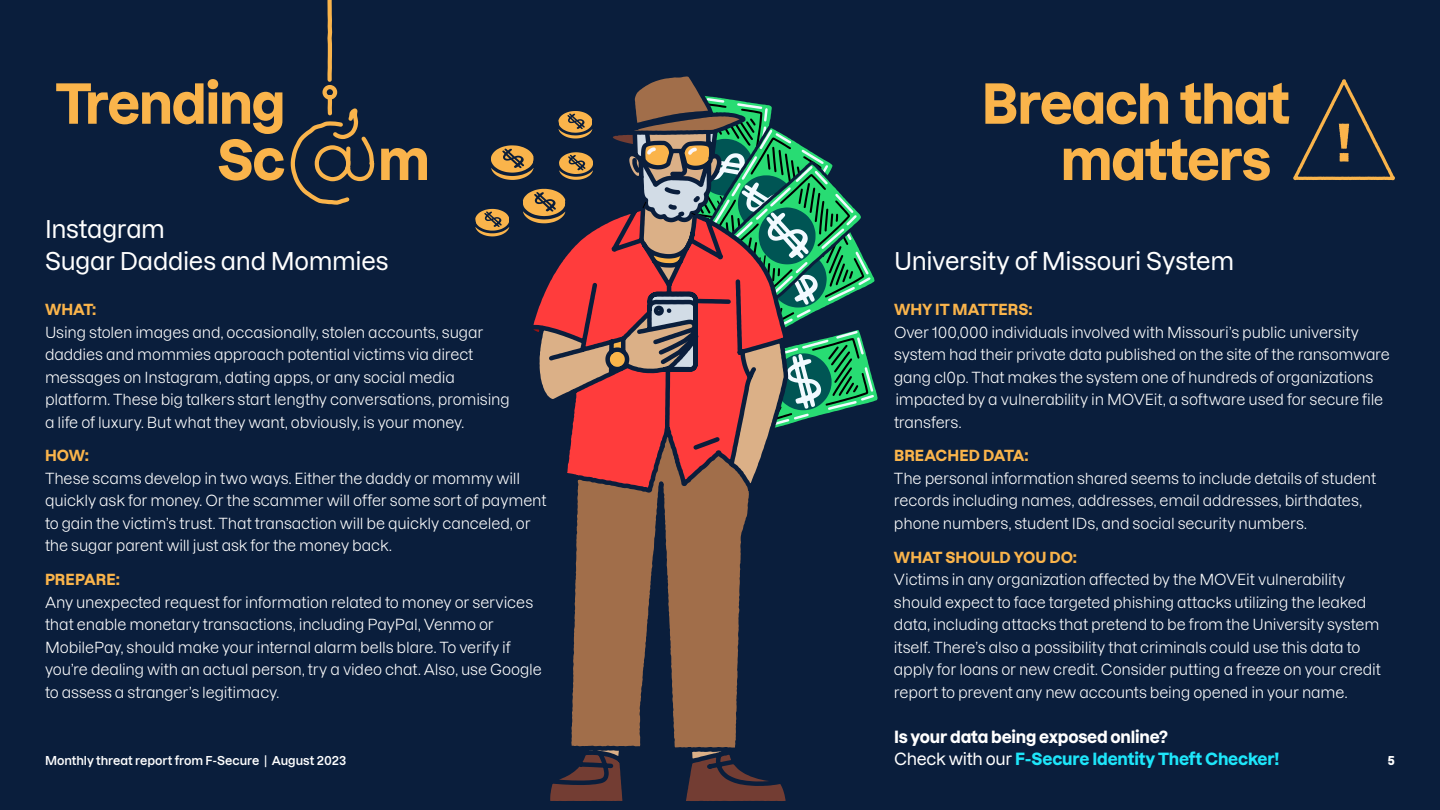
<style>
.page{position:relative;width:1440px;height:810px;background:#0a1e3c}
.page>*{position:absolute;margin:0;border:0;box-sizing:border-box;transform-origin:0 0}
.t1{font:700 54px/56.2px "Dazzed";letter-spacing:-.025em;color:#fab44b}
.t2{font:500 24px/32.2px "Dazzed";letter-spacing:-.015em;color:#fff}
.t3{font:700 16.5px "Dazzed";letter-spacing:-.015em;color:#1ee6fa}
.t4{font:700 16.5px "Dazzed";letter-spacing:-.015em;color:#fff}
.t5{font:15px/22.5px "Dazzed";letter-spacing:-.01em;color:#fff}
.t6{font:700 15px "Dazzed";color:#fab44b}
.t7{font:600 12px "Dazzed";letter-spacing:-.005em;color:#fff}
.t8{font:700 12px "Dazzed";color:#fff}
.s1{font-weight:500;color:#fff}
</style>
<div class="page">
<svg style="left:1290px;top:77px;width:108px;height:106px;background:#252f3d"></svg>
<svg style="left:288px;top:0;width:88px;height:207px;background:#252f3d"></svg>
<svg style="left:467px;top:201px;width:325px;height:609px;background:#443c40"></svg>
<svg style="left:471px;top:65px;width:411px;height:424px;background:#5c4b4d"></svg>
<h1 class="t1" style="left:56px;top:70px;width:232px">Trending</h1>
<h1 class="t1" style="left:218px;top:127px;width:70px">Sc</h1>
<h1 class="t1" style="left:378px;top:127px;width:53px">m</h1>
<h2 class="t2" style="left:45px;top:210px;width:345px">Instagram<br>Sugar Daddies and Mommies</h2>
<p class="t6" style="left:45px;top:297px;width:52px">WHAT:</p>
<p class="t5" style="left:45px;top:319px;width:466px">Using stolen images and, occasionally, stolen accounts, sugar daddies and mommies approach potential victims via direct messages on Instagram, dating apps, or any social media platform. These big talkers start lengthy conversations, promising a life of luxury. But what they want, obviously, is your money.</p>
<p class="t6" style="left:45px;top:444px;width:45px">HOW:</p>
<p class="t5" style="left:45px;top:465px;width:503px">These scams develop in two ways. Either the daddy or mommy will quickly ask for money. Or the scammer will offer some sort of payment to gain the victim’s trust. That transaction will be quickly canceled, or the sugar parent will just ask for the money back.</p>
<p class="t6" style="left:45px;top:567px;width:76px">PREPARE:</p>
<p class="t5" style="left:45px;top:589px;width:498px">Any unexpected request for information related to money or services that enable monetary transactions, including PayPal, Venmo or MobilePay, should make your internal alarm bells blare. To verify if you’re dealing with an actual person, try a video chat. Also, use Google to assess a stranger’s legitimacy.</p>
<h1 class="t1" style="left:1061px;top:70px;width:231px;text-indent:-79px">Breach that matters</h1>
<h2 class="t2" style="left:894px;top:242px;width:342px">University of Missouri System</h2>
<p class="t6" style="left:894px;top:297px;width:140px">WHY IT MATTERS:</p>
<p class="t5" style="left:894px;top:319px;width:498px">Over 100,000 individuals involved with Missouri’s public university system had their private data published on the site of the ransomware gang cl0p. That makes the system one of hundreds of organizations impacted by a vulnerability in MOVEit, a software used for secure file transfers.</p>
<p class="t6" style="left:894px;top:444px;width:136px">BREACHED DATA:</p>
<p class="t5" style="left:894px;top:465px;width:484px">The personal information shared seems to include details of student records including names, addresses, email addresses, birthdates, phone numbers, student IDs, and social security numbers.</p>
<p class="t6" style="left:894px;top:545px;width:184px">WHAT SHOULD YOU DO:</p>
<p class="t5" style="left:894px;top:567px;width:489px">Victims in any organization affected by the MOVEit vulnerability should expect to face targeted phishing attacks utilizing the leaked data, including attacks that pretend to be from the University system itself. There’s also a possibility that criminals could use this data to apply for loans or new credit. Consider putting a freeze on your credit report to prevent any new accounts being opened in your name.</p>
<p class="t4" style="left:894px;top:723px;width:276px">Is your data being exposed online?</p>
<p class="t7" style="left:45px;top:751px;width:303px">Monthly threat report from F-Secure | August 2023</p>
<p class="t3" style="left:894px;top:746px;width:387px"><span class="s1">Check with our</span> F-Secure Identity Theft Checker!</p>
<p class="t8" style="left:1388px;top:751px;width:9px">5</p>
</div>
